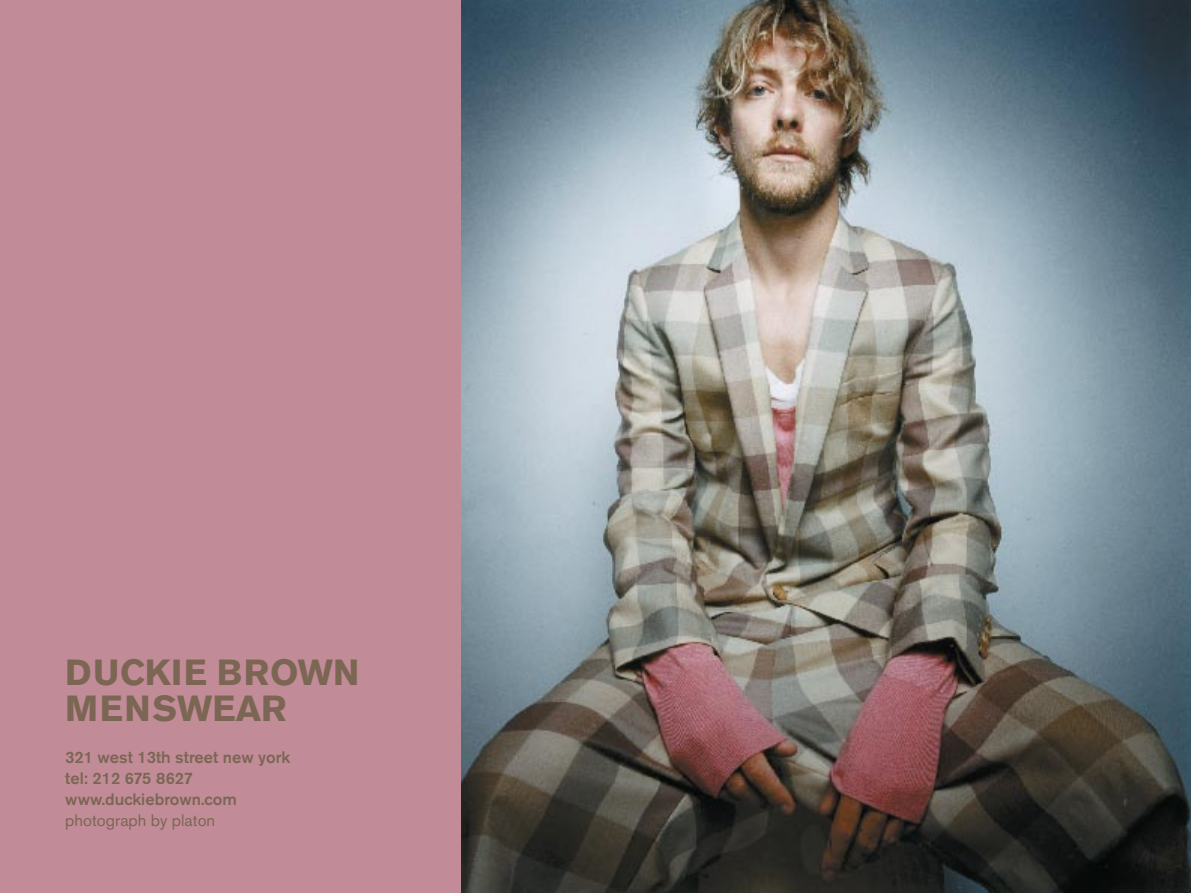
<style>
.page{position:relative;width:1191px;height:893px;background:#fff}
.page>*{position:absolute;margin:0;border:0;box-sizing:border-box;transform-origin:0 0}
.t1{font:700 36px/36px "Akzidenz Grotesk BE";letter-spacing:.02em;color:#7b6653}
.t2{font:500 16.5px/21px "Akzidenz Grotesk BE";color:#7b6653}
.t3{font:16.5px "Akzidenz Grotesk BE";color:#7b6653}
</style>
<div class="page">
<img style="left:461px;top:0;width:730px;height:893px">
<div style="left:0;top:0;width:461px;height:893px;background:#c18c98"></div>
<h1 class="t1" style="left:65px;top:654px;width:296px">DUCKIE BROWN<br>MENSWEAR</h1>
<p class="t2" style="left:65px;top:746px;width:227px">321 west 13th street new york tel: 212 675 8627 www.duckiebrown.com</p>
<p class="t3" style="left:65px;top:810px;width:151px">photograph by platon</p>
</div>
